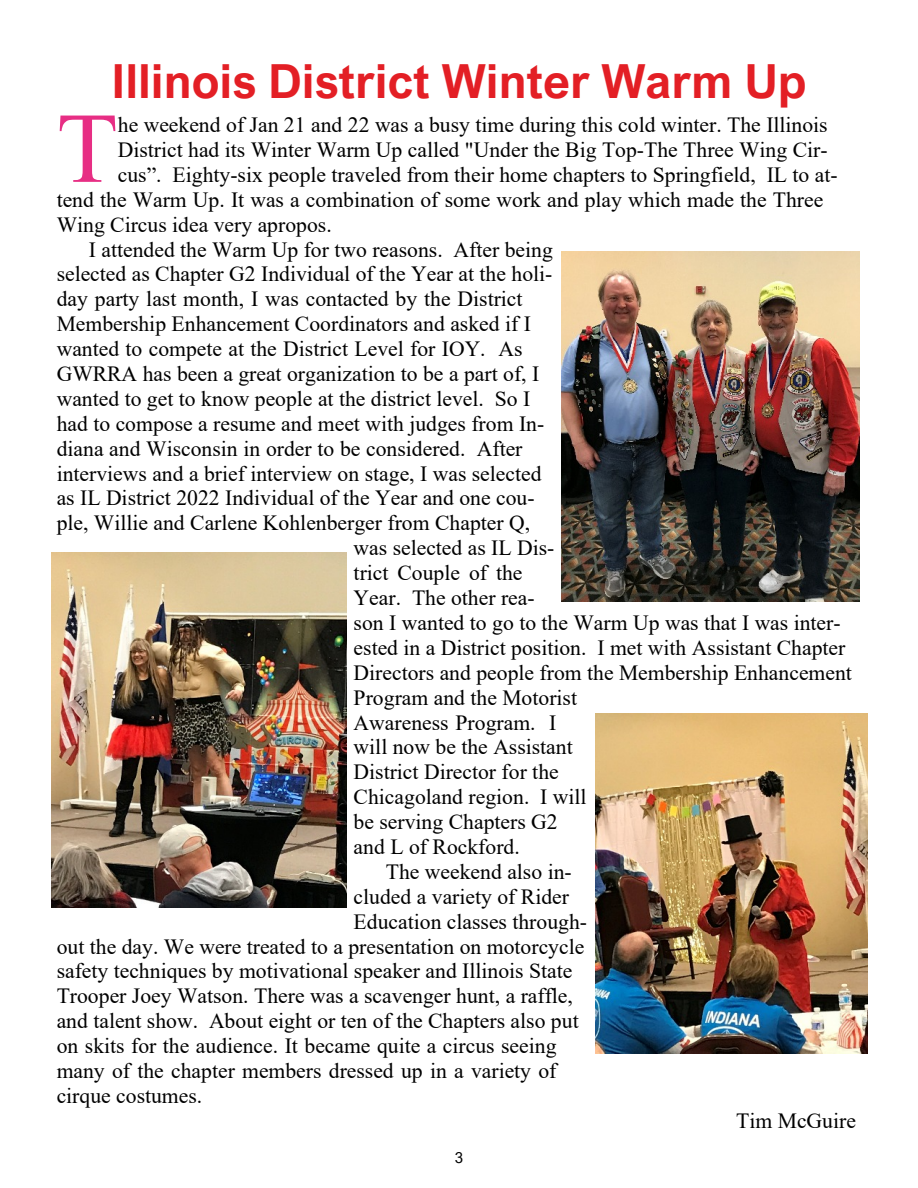
<style>
.page{position:relative;width:918px;height:1188px;background:#fff}
.page>*{position:absolute;margin:0;border:0;box-sizing:border-box;transform-origin:0 0}
.t1{font:100.2px "Times New Roman";color:#e72e84}
.t2{font:700 47.1px "Arial Nova";color:#e31f25}
.t3{font:21.6px "Times New Roman";color:#000}
.t4{font:15px "Arial Nova";color:#000}
</style>
<div class="page">
<img style="left:562px;top:251px;width:297px;height:351px">
<img style="left:51px;top:552px;width:296px;height:355px">
<img style="left:596px;top:714px;width:271px;height:339px">
<h2 class="t2" style="left:112px;top:64px;width:697px">Illinois District Winter Warm Up</h2>
<h1 class="t1" style="left:57px;top:112px;width:63px">T</h1>
<p class="t3" style="left:118px;top:117px;width:711px">he weekend of Jan 21 and 22 was a busy time during this cold winter. The Illinois</p>
<p class="t3" style="left:118px;top:142px;width:711px">District had its Winter Warm Up called "Under the Big Top-The Three Wing Cir-</p>
<p class="t3" style="left:118px;top:167px;width:721px">cus”. Eighty-six people traveled from their home chapters to Springfield, IL to at-</p>
<p class="t3" style="left:57px;top:192px;width:768px">tend the Warm Up. It was a combination of some work and play which made the Three</p>
<p class="t3" style="left:57px;top:217px;width:277px">Wing Circus idea very apropos.</p>
<p class="t3" style="left:89px;top:242px;width:466px">I attended the Warm Up for two reasons. After being</p>
<p class="t3" style="left:57px;top:266px;width:497px">selected as Chapter G2 Individual of the Year at the holi-</p>
<p class="t3" style="left:57px;top:291px;width:467px">day party last month, I was contacted by the District</p>
<p class="t3" style="left:57px;top:316px;width:476px">Membership Enhancement Coordinators and asked if I</p>
<p class="t3" style="left:57px;top:341px;width:467px">wanted to compete at the District Level for IOY. As</p>
<p class="t3" style="left:57px;top:366px;width:484px">GWRRA has been a great organization to be a part of, I</p>
<p class="t3" style="left:57px;top:391px;width:475px">wanted to get to know people at the district level. So I</p>
<p class="t3" style="left:57px;top:416px;width:489px">had to compose a resume and meet with judges from In-</p>
<p class="t3" style="left:57px;top:441px;width:467px">diana and Wisconsin in order to be considered. After</p>
<p class="t3" style="left:57px;top:466px;width:486px">interviews and a brief interview on stage, I was selected</p>
<p class="t3" style="left:57px;top:491px;width:479px">as IL District 2022 Individual of the Year and one cou-</p>
<p class="t3" style="left:57px;top:515px;width:475px">ple, Willie and Carlene Kohlenberger from Chapter Q,</p>
<p class="t3" style="left:354px;top:540px;width:202px">was selected as IL Dis-</p>
<p class="t3" style="left:354px;top:565px;width:170px">trict Couple of the</p>
<p class="t3" style="left:354px;top:590px;width:183px">Year. The other rea-</p>
<p class="t3" style="left:354px;top:615px;width:489px">son I wanted to go to the Warm Up was that I was inter-</p>
<p class="t3" style="left:354px;top:640px;width:493px">ested in a District position. I met with Assistant Chapter</p>
<p class="t3" style="left:354px;top:665px;width:500px">Directors and people from the Membership Enhancement</p>
<p class="t3" style="left:354px;top:690px;width:225px">Program and the Motorist</p>
<p class="t3" style="left:354px;top:715px;width:204px">Awareness Program. I</p>
<p class="t3" style="left:354px;top:739px;width:221px">will now be the Assistant</p>
<p class="t3" style="left:354px;top:764px;width:207px">District Director for the</p>
<p class="t3" style="left:354px;top:789px;width:234px">Chicagoland region. I will</p>
<p class="t3" style="left:354px;top:814px;width:206px">be serving Chapters G2</p>
<p class="t3" style="left:354px;top:839px;width:168px">and L of Rockford.</p>
<p class="t3" style="left:386px;top:864px;width:187px">The weekend also in-</p>
<p class="t3" style="left:354px;top:889px;width:217px">cluded a variety of Rider</p>
<p class="t3" style="left:354px;top:914px;width:235px">Education classes through-</p>
<p class="t3" style="left:57px;top:939px;width:529px">out the day. We were treated to a presentation on motorcycle</p>
<p class="t3" style="left:57px;top:963px;width:517px">safety techniques by motivational speaker and Illinois State</p>
<p class="t3" style="left:57px;top:988px;width:518px">Trooper Joey Watson. There was a scavenger hunt, a raffle,</p>
<p class="t3" style="left:57px;top:1013px;width:524px">and talent show. About eight or ten of the Chapters also put</p>
<p class="t3" style="left:57px;top:1038px;width:501px">on skits for the audience. It became quite a circus seeing</p>
<p class="t3" style="left:57px;top:1063px;width:501px">many of the chapter members dressed up in a variety of</p>
<p class="t3" style="left:57px;top:1088px;width:147px">cirque costumes.</p>
<p class="t3" style="left:736px;top:1113px;width:121px">Tim McGuire</p>
<p class="t4" style="left:455px;top:1152px;width:10px">3</p>
</div>
